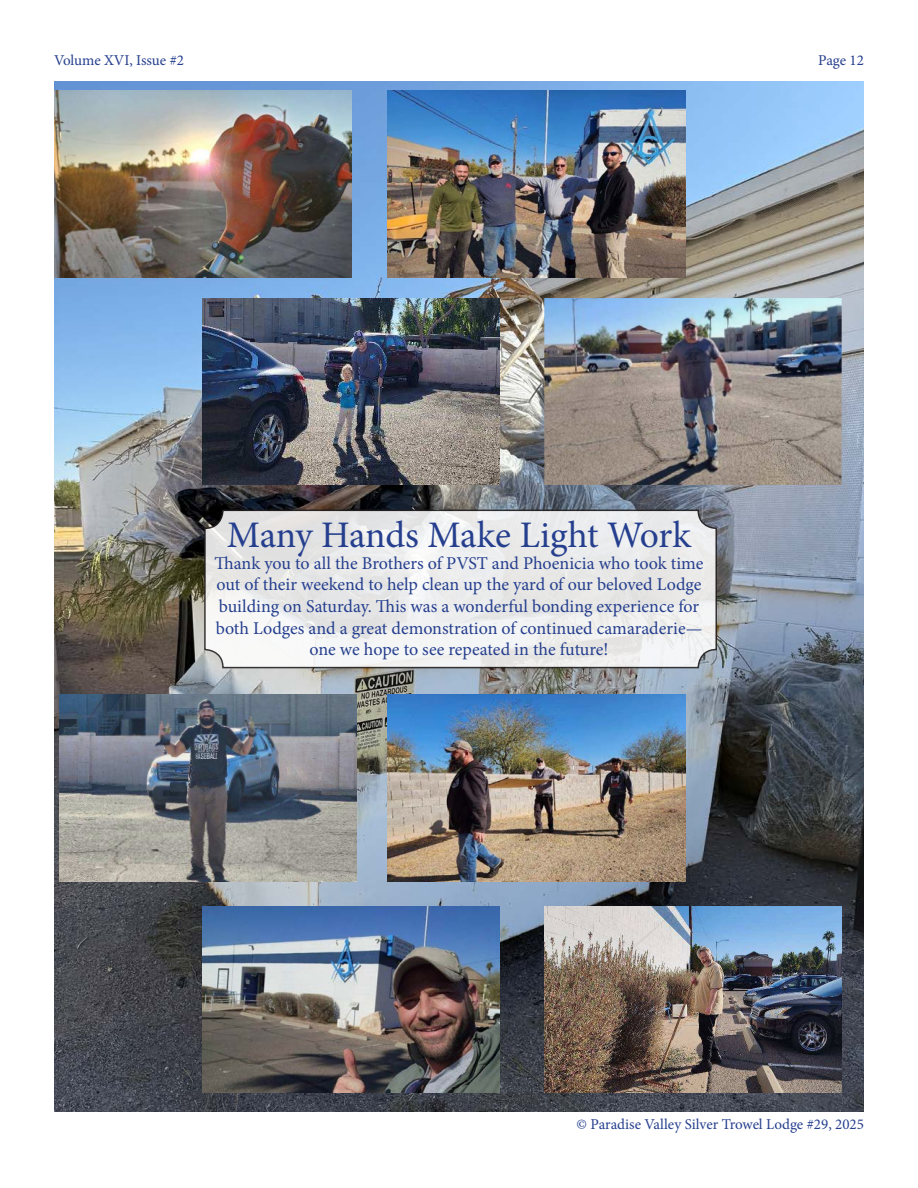
<style>
.page{position:relative;width:918px;height:1188px;background:#fff}
.page>*{position:absolute;margin:0;border:0;box-sizing:border-box;transform-origin:0 0}
.t1{font:37.5px "Minion Pro";letter-spacing:-.01em;color:#253f8e}
.t2{font:18px/21.6px "Minion Pro";color:#253f8e;text-align:center}
.t3{font:15px "Minion Pro";letter-spacing:-.005em;color:#253f8e}
</style>
<div class="page">
<img style="left:54px;top:81px;width:810px;height:1030px">
<svg style="left:205px;top:510px;width:511px;height:158px;fill:#ebebeb"></svg>
<div style="left:204px;top:510px;width:513px;height:158px;border:2px solid #231f20;border-radius:18px"></div>
<img style="left:54px;top:91px;width:297px;height:187px">
<img style="left:388px;top:91px;width:297px;height:187px">
<img style="left:544px;top:298px;width:298px;height:187px">
<img style="left:203px;top:298px;width:297px;height:187px">
<img style="left:59px;top:694px;width:298px;height:187px">
<img style="left:388px;top:694px;width:297px;height:187px">
<img style="left:544px;top:906px;width:298px;height:187px">
<img style="left:203px;top:906px;width:297px;height:187px">
<p class="t3" style="left:54px;top:50px;width:132px">Volume XVI, Issue #2</p>
<p class="t3" style="left:818px;top:50px;width:47px">Page 12</p>
<p class="t1" style="left:227px;top:510px;width:466px">Many Hands Make Light Work</p>
<p class="t2" style="left:214px;top:552px;width:491px">Thank you to all the Brothers of PVST and Phoenicia who took time out of their weekend to help clean up the yard of our beloved Lodge building on Saturday. This was a wonderful bonding experience for both Lodges and a great demonstration of continued camaraderie— one we hope to see repeated in the future!</p>
<p class="t3" style="left:577px;top:1114px;width:289px">© Paradise Valley Silver Trowel Lodge #29, 2025</p>
</div>
